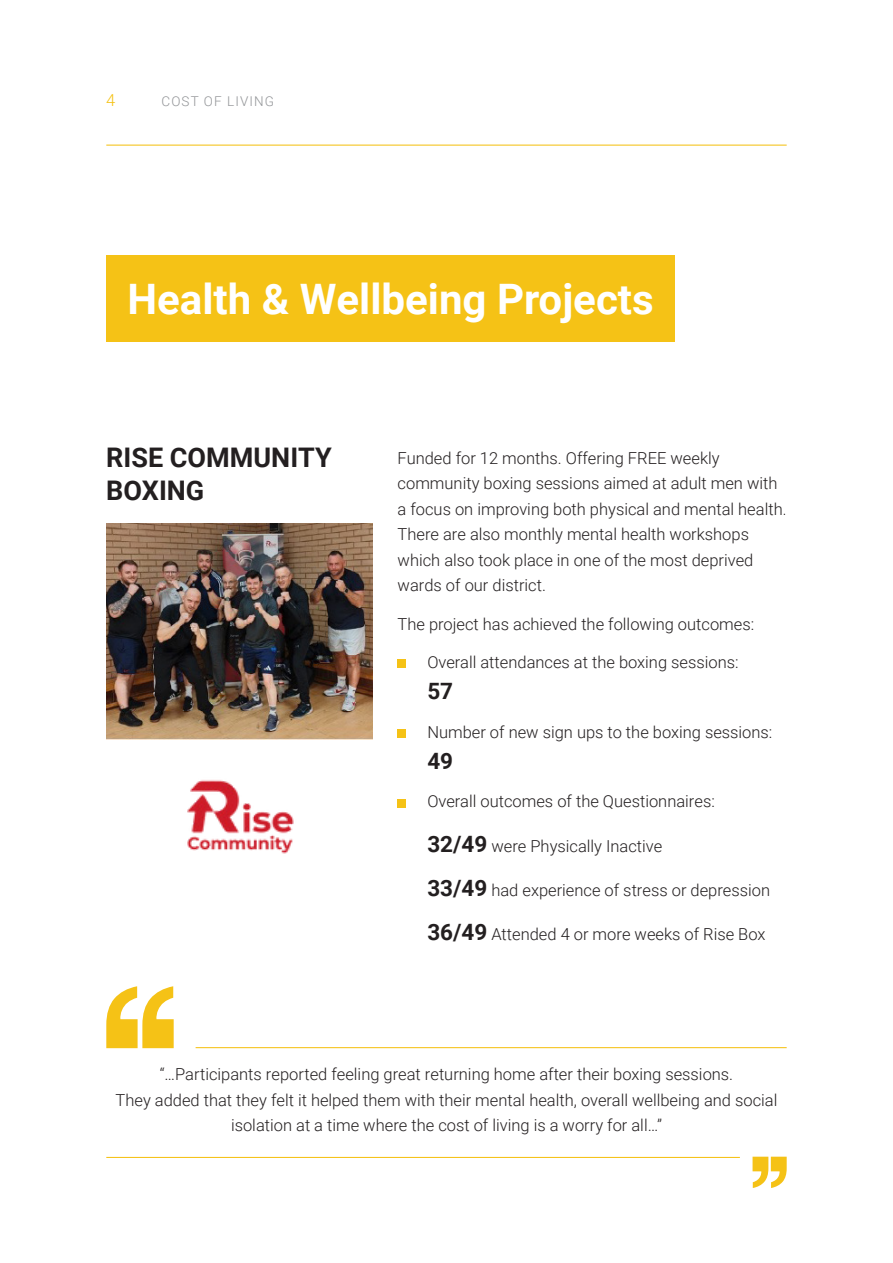
<style>
.page{position:relative;width:893px;height:1263px;background:#fff}
.page>*{position:absolute;margin:0;border:0;box-sizing:border-box;transform-origin:0 0}
.t1{font:700 42px "Roboto";color:#fff}
.t2{font:700 27px/33px "Roboto";color:#231f20}
.t3{font:700 22.5px "Roboto";color:#231f20}
.t4{font:300 16.5px/25.5px "Roboto";color:#231f20}
.t5{font:300 16.5px "Roboto";color:#f5c216}
.t6{font:300 13.5px "Roboto";letter-spacing:.08em;color:#939598}
.s1{font-weight:700;font-size:22.5px}
</style>
<div class="page">
<hr style="left:106px;top:145px;width:681px;height:1px;background:#f5c216">
<div style="left:106px;top:255px;width:569px;height:87px;background:#f5c216"></div>
<div style="left:398px;top:659px;width:8px;height:9px;background:#f5c216"></div>
<div style="left:398px;top:729px;width:8px;height:9px;background:#f5c216"></div>
<div style="left:398px;top:799px;width:8px;height:8px;background:#f5c216"></div>
<img style="left:106px;top:523px;width:266px;height:217px">
<img style="left:187px;top:780px;width:107px;height:74px">
<svg style="left:106px;top:986px;width:68px;height:62px"></svg>
<hr style="left:106px;top:1157px;width:634px;height:1px;background:#f5c216">
<hr style="left:196px;top:1047px;width:591px;height:1px;background:#f5c216">
<svg style="left:752px;top:1157px;width:35px;height:31px"></svg>
<p class="t5" style="left:106px;top:89px;width:11px">4</p>
<p class="t6" style="left:162px;top:92px;width:114px">COST OF LIVING</p>
<h1 class="t1" style="left:128px;top:270px;width:528px">Health &amp; Wellbeing Projects</h1>
<h2 class="t2" style="left:106px;top:440px;width:227px">RISE COMMUNITY<br>BOXING</h2>
<p class="t4" style="left:398px;top:445px;width:391px">Funded for 12 months. Offering FREE weekly community boxing sessions aimed at adult men with a focus on improving both physical and mental health.<br>There are also monthly mental health workshops which also took place in one of the most deprived wards of our district.</p>
<p class="t4" style="left:398px;top:610px;width:358px">The project has achieved the following outcomes:</p>
<p class="t4" style="left:427px;top:649px;width:313px">Overall attendances at the boxing sessions:</p>
<h3 class="t3" style="left:427px;top:675px;width:27px">57</h3>
<p class="t4" style="left:427px;top:718px;width:347px">Number of new sign ups to the boxing sessions:</p>
<h3 class="t3" style="left:427px;top:745px;width:27px">49</h3>
<p class="t4" style="left:427px;top:788px;width:289px">Overall outcomes of the Questionnaires:</p>
<p class="t4" style="left:427px;top:832px;width:237px"><span class="s1">32/49</span> were Physically Inactive</p>
<p class="t4" style="left:427px;top:877px;width:344px"><span class="s1">33/49</span> had experience of stress or depression</p>
<p class="t4" style="left:427px;top:921px;width:340px"><span class="s1">36/49</span> Attended 4 or more weeks of Rise Box</p>
<p class="t4" style="left:116px;top:1061px;width:663px;text-align:center">“…Participants reported feeling great returning home after their boxing sessions.<br>They added that they felt it helped them with their mental health, overall wellbeing and social isolation at a time where the cost of living is a worry for all…”</p>
</div>
